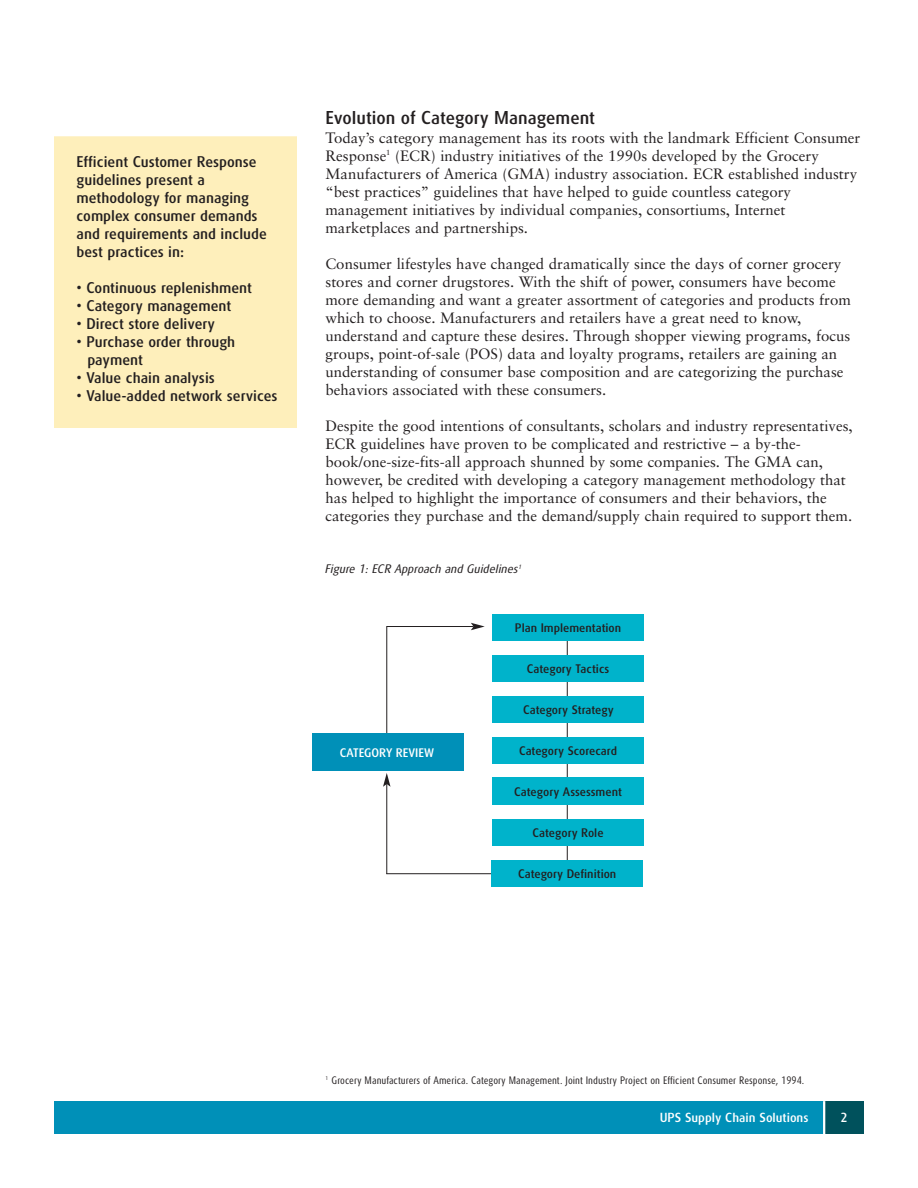
<style>
.page{position:relative;width:918px;height:1188px;background:#fff}
.page>*{position:absolute;margin:0;border:0;box-sizing:border-box;transform-origin:0 0}
.t1{font:500 18px "UPS Sans";color:#231f20}
.t2{font:15px/18px "Sabon";color:#231f20}
.t3{font:500 15px/18px "UPS Sans";color:#231f20}
.t4{font:500 12.75px "UPS Sans";color:#fff}
.t5{font:500 12px "UPS Sans";color:#231f20}
.t6{font:italic 12px "UPS Sans";color:#231f20}
.t7{font:500 12px "UPS Sans";color:#fff}
.t8{font:condensed 10.5px "UPS Sans";color:#231f20}
</style>
<div class="page">
<hr style="left:386px;top:873px;width:180px;height:1px;background:#231f20">
<hr style="left:567px;top:627px;width:1px;height:247px;background:#231f20">
<div style="left:492px;top:614px;width:151px;height:27px;background:#00b3cb"></div>
<div style="left:492px;top:860px;width:151px;height:27px;background:#00b3cb"></div>
<div style="left:492px;top:655px;width:151px;height:27px;background:#00b3cb"></div>
<div style="left:492px;top:696px;width:151px;height:27px;background:#00b3cb"></div>
<div style="left:492px;top:737px;width:151px;height:27px;background:#00b3cb"></div>
<div style="left:492px;top:778px;width:151px;height:27px;background:#00b3cb"></div>
<div style="left:492px;top:819px;width:151px;height:27px;background:#00b3cb"></div>
<hr style="left:386px;top:627px;width:1px;height:126px;background:#231f20">
<hr style="left:386px;top:784px;width:1px;height:90px;background:#231f20">
<svg style="left:383px;top:773px;width:8px;height:14px"></svg>
<hr style="left:386px;top:626px;width:87px;height:1px;background:#231f20">
<svg style="left:471px;top:623px;width:14px;height:7px"></svg>
<div style="left:312px;top:733px;width:151px;height:37px;background:#0090b8"></div>
<div style="left:824px;top:1102px;width:40px;height:32px;background:#00515c"></div>
<div style="left:54px;top:1102px;width:770px;height:32px;background:#0090b8"></div>
<hr style="left:823px;top:1101px;width:2px;height:33px;background:#fff">
<div style="left:54px;top:135px;width:243px;height:293px;background:#feefbb"></div>
<hr style="left:54px;top:134px;width:243px;height:2px;background:#fff">
<p class="t3" style="left:77px;top:153px;width:192px">Efficient Customer Response guidelines present a methodology for managing complex consumer demands and requirements and include best practices in:</p>
<p class="t3" style="left:77px;top:279px;width:177px">• Continuous replenishment</p>
<p class="t3" style="left:77px;top:297px;width:156px">• Category management</p>
<p class="t3" style="left:77px;top:315px;width:140px">• Direct store delivery</p>
<p class="t3" style="left:87px;top:333px;width:150px;text-indent:-11px">• Purchase order through payment</p>
<p class="t3" style="left:77px;top:369px;width:140px">• Value chain analysis</p>
<p class="t3" style="left:77px;top:387px;width:202px">• Value-added network services</p>
<p class="t1" style="left:326px;top:107px;width:271px">Evolution of Category Management</p>
<p class="t2" style="left:326px;top:130px;width:536px">Today’s category management has its roots with the landmark Efficient Consumer Response<sup>1</sup> (ECR) industry initiatives of the 1990s developed by the Grocery Manufacturers of America (GMA) industry association. ECR established industry “best practices” guidelines that have helped to guide countless category management initiatives by individual companies, consortiums, Internet marketplaces and partnerships.</p>
<p class="t2" style="left:326px;top:256px;width:527px">Consumer lifestyles have changed dramatically since the days of corner grocery stores and corner drugstores. With the shift of power, consumers have become more demanding and want a greater assortment of categories and products from which to choose. Manufacturers and retailers have a great need to know, understand and capture these desires. Through shopper viewing programs, focus groups, point-of-sale (POS) data and loyalty programs, retailers are gaining an understanding of consumer base composition and are categorizing the purchase behaviors associated with these consumers.</p>
<p class="t2" style="left:326px;top:418px;width:529px">Despite the good intentions of consultants, scholars and industry representatives, ECR guidelines have proven to be complicated and restrictive – a by-the&shy;book/one-size-fits-all approach shunned by some companies. The GMA can, however, be credited with developing a category management methodology that has helped to highlight the importance of consumers and their behaviors, the categories they purchase and the demand/supply chain required to support them.</p>
<p class="t6" style="left:326px;top:562px;width:198px">Figure 1: ECR Approach and Guidelines<sup>1</sup></p>
<p class="t7" style="left:340px;top:745px;width:96px">CATEGORY REVIEW</p>
<p class="t5" style="left:515px;top:621px;width:108px">Plan Implementation</p>
<p class="t5" style="left:527px;top:662px;width:84px">Category Tactics</p>
<p class="t5" style="left:523px;top:703px;width:92px">Category Strategy</p>
<p class="t5" style="left:519px;top:744px;width:100px">Category Scorecard</p>
<p class="t5" style="left:514px;top:785px;width:109px">Category Assessment</p>
<p class="t5" style="left:533px;top:826px;width:73px">Category Role</p>
<p class="t5" style="left:518px;top:867px;width:100px">Category Definition</p>
<p class="t8" style="left:326px;top:1074px;width:480px"><sup>1</sup> Grocery Manufacturers of America. Category Management. Joint Industry Project on Efficient Consumer Response, 1994.</p>
<p class="t4" style="left:660px;top:1110px;width:150px">UPS Supply Chain Solutions</p>
<p class="t4" style="left:840px;top:1110px;width:9px">2</p>
</div>
